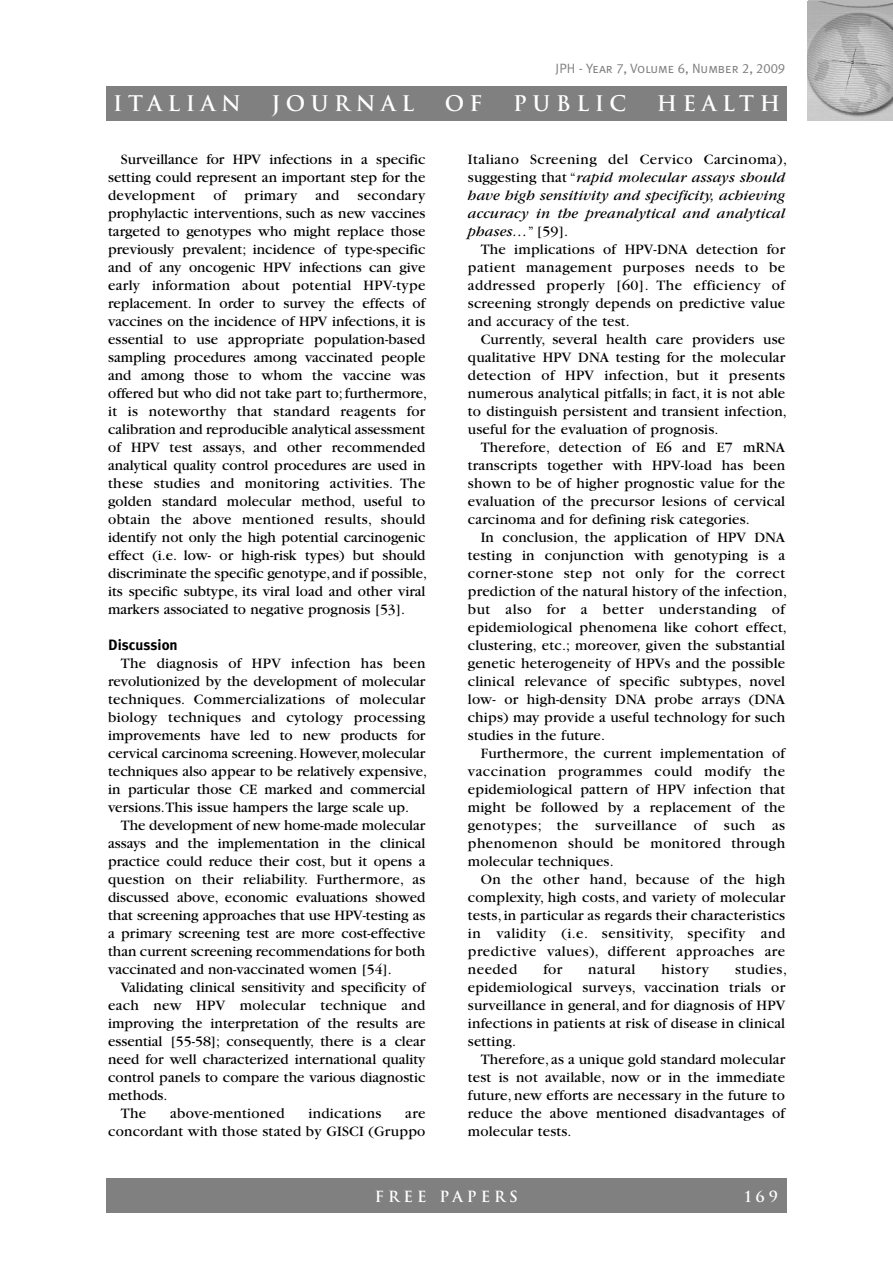
<style>
.page{position:relative;width:893px;height:1263px;background:#fff}
.page>*{position:absolute;margin:0;border:0;box-sizing:border-box;transform-origin:0 0}
.t1{font:700 21px "Trajan";letter-spacing:.265em;color:#fff}
.t2{font:15px/18px "Garamond";letter-spacing:.005em;color:#000;text-align:justify}
.t3{font:italic 15px/18px "Garamond";letter-spacing:.015em;color:#000}
.t4{font:15px "Garamond";letter-spacing:.035em;color:#000}
.t5{font:700 15px "Trajan";letter-spacing:.265em;color:#fff}
.t6{font:700 15px "Meta Plus";color:#000}
.t7{font:13.5px "Meta Plus Normal Caps";color:#808080}
.s1{font-style:normal}
</style>
<div class="page">
<div style="left:106px;top:1179px;width:681px;height:34px;background:#808080"></div>
<img style="left:808px;top:1px;width:85px;height:119px">
<div style="left:106px;top:86px;width:681px;height:34px;background:#808080"></div>
<p class="t7" style="left:556px;top:60px;width:231px">JPH - Year 7, Volume 6, Number 2, 2009</p>
<h1 class="t1" style="left:113px;top:91px;width:129px">ITALIAN</h1>
<h1 class="t1" style="left:272px;top:91px;width:144px">JOURNAL</h1>
<h1 class="t1" style="left:445px;top:91px;width:39px">O F</h1>
<h1 class="t1" style="left:513px;top:91px;width:115px">PUBLIC</h1>
<h1 class="t1" style="left:657px;top:91px;width:125px">HEALTH</h1>
<p class="t2" style="left:108px;top:151px;width:321px;text-align:left;text-indent:13px">Surveillance for HPV infections in a specific setting could represent an important step for the development of primary and secondary prophylactic interventions, such as new vaccines targeted to genotypes who might replace those previously prevalent; incidence of type-specific and of any oncogenic HPV infections can give early information about potential HPV-type replacement. In order to survey the effects of vaccines on the incidence of HPV infections, it is essential to use appropriate population-based sampling procedures among vaccinated people and among those to whom the vaccine was offered but who did not take part to;furthermore, it is noteworthy that standard reagents for calibration and reproducible analytical assessment of HPV test assays, and other recommended analytical quality control procedures are used in these studies and monitoring activities. The golden standard molecular method, useful to obtain the above mentioned results, should identify not only the high potential carcinogenic effect (i.e. low- or high-risk types) but should discriminate the specific genotype, and if possible, its specific subtype, its viral load and other viral markers associated to negative prognosis [53].</p>
<p class="t6" style="left:108px;top:636px;width:71px">Discussion</p>
<p class="t2" style="left:108px;top:655px;width:321px;text-align:left;text-indent:13px">The diagnosis of HPV infection has been revolutionized by the development of molecular techniques. Commercializations of molecular biology techniques and cytology processing improvements have led to new products for cervical carcinoma screening.However,molecular techniques also appear to be relatively expensive, in particular those CE marked and commercial versions.This issue hampers the large scale up.</p>
<p class="t2" style="left:108px;top:817px;width:319px;text-indent:13px">The development of new home-made molecular assays and the implementation in the clinical practice could reduce their cost, but it opens a question on their reliability. Furthermore, as discussed above, economic evaluations showed that screening approaches that use HPV-testing as a primary screening test are more cost-effective than current screening recommendations for both vaccinated and non-vaccinated women [54].</p>
<p class="t2" style="left:121px;top:979px;width:306px">Validating clinical sensitivity and specificity of</p>
<p class="t2" style="left:108px;top:997px;width:319px">each new HPV molecular technique and</p>
<p class="t2" style="left:108px;top:1015px;width:319px">improving the interpretation of the results are</p>
<p class="t2" style="left:108px;top:1033px;width:319px">essential [55-58]; consequently, there is a clear</p>
<p class="t2" style="left:108px;top:1051px;width:319px">need for well characterized international quality</p>
<p class="t2" style="left:108px;top:1069px;width:319px">control panels to compare the various diagnostic</p>
<p class="t2" style="left:108px;top:1087px;width:61px">methods.</p>
<p class="t2" style="left:121px;top:1105px;width:27px">The</p>
<p class="t2" style="left:170px;top:1105px;width:116px">above-mentioned</p>
<p class="t2" style="left:308px;top:1105px;width:74px">indications</p>
<p class="t2" style="left:108px;top:1105px;width:319px;text-align:right">are<br>concordant with those stated by GISCI (Gruppo</p>
<p class="t3" style="left:468px;top:152px;width:321px"><span class="s1">Italiano Screening del Cervico Carcinoma), suggesting that “</span>rapid molecular assays should have high sensitivity and specificity, achieving accuracy in the preanalytical and analytical phases…<span class="s1">” [59].</span></p>
<p class="t2" style="left:468px;top:241px;width:319px;text-indent:13px">The implications of HPV-DNA detection for patient management purposes needs to be addressed properly [60]. The efficiency of screening strongly depends on predictive value and accuracy of the test.</p>
<p class="t2" style="left:468px;top:331px;width:320px;text-indent:13px">Currently, several health care providers use qualitative HPV DNA testing for the molecular detection of HPV infection, but it presents numerous analytical pitfalls; in fact, it is not able to distinguish persistent and transient infection, useful for the evaluation of prognosis.</p>
<p class="t2" style="left:468px;top:439px;width:319px;text-indent:13px">Therefore, detection of E6 and E7 mRNA transcripts together with HPV-load has been shown to be of higher prognostic value for the evaluation of the precursor lesions of cervical carcinoma and for defining risk categories.</p>
<p class="t2" style="left:468px;top:529px;width:321px;text-align:left;text-indent:13px">In conclusion, the application of HPV DNA testing in conjunction with genotyping is a corner-stone step not only for the correct prediction of the natural history of the infection, but also for a better understanding of epidemiological phenomena like cohort effect, clustering, etc.; moreover, given the substantial genetic heterogeneity of HPVs and the possible clinical relevance of specific subtypes, novel low- or high-density DNA probe arrays (DNA chips) may provide a useful technology for such studies in the future.</p>
<p class="t2" style="left:468px;top:745px;width:319px;text-indent:13px">Furthermore, the current implementation of vaccination programmes could modify the epidemiological pattern of HPV infection that might be followed by a replacement of the genotypes; the surveillance of such as phenomenon should be monitored through molecular techniques.</p>
<p class="t2" style="left:468px;top:871px;width:319px;text-indent:13px">On the other hand, because of the high complexity, high costs, and variety of molecular tests, in particular as regards their characteristics in validity (i.e. sensitivity, specifity and predictive values), different approaches are needed</p>
<p class="t2" style="left:543px;top:961px;width:20px">for</p>
<p class="t4" style="left:588px;top:964px;width:49px">natural</p>
<p class="t4" style="left:661px;top:964px;width:49px">history</p>
<p class="t2" style="left:468px;top:961px;width:321px;text-align:left;text-indent:267px">studies, epidemiological surveys, vaccination trials or surveillance in general, and for diagnosis of HPV infections in patients at risk of disease in clinical setting.</p>
<p class="t2" style="left:468px;top:1051px;width:319px;text-indent:13px">Therefore, as a unique gold standard molecular test is not available, now or in the immediate future, new efforts are necessary in the future to reduce the above mentioned disadvantages of molecular tests.</p>
<p class="t5" style="left:375px;top:1187px;width:145px">FREE PAPERS</p>
<p class="t5" style="left:744px;top:1187px;width:35px">169</p>
</div>
